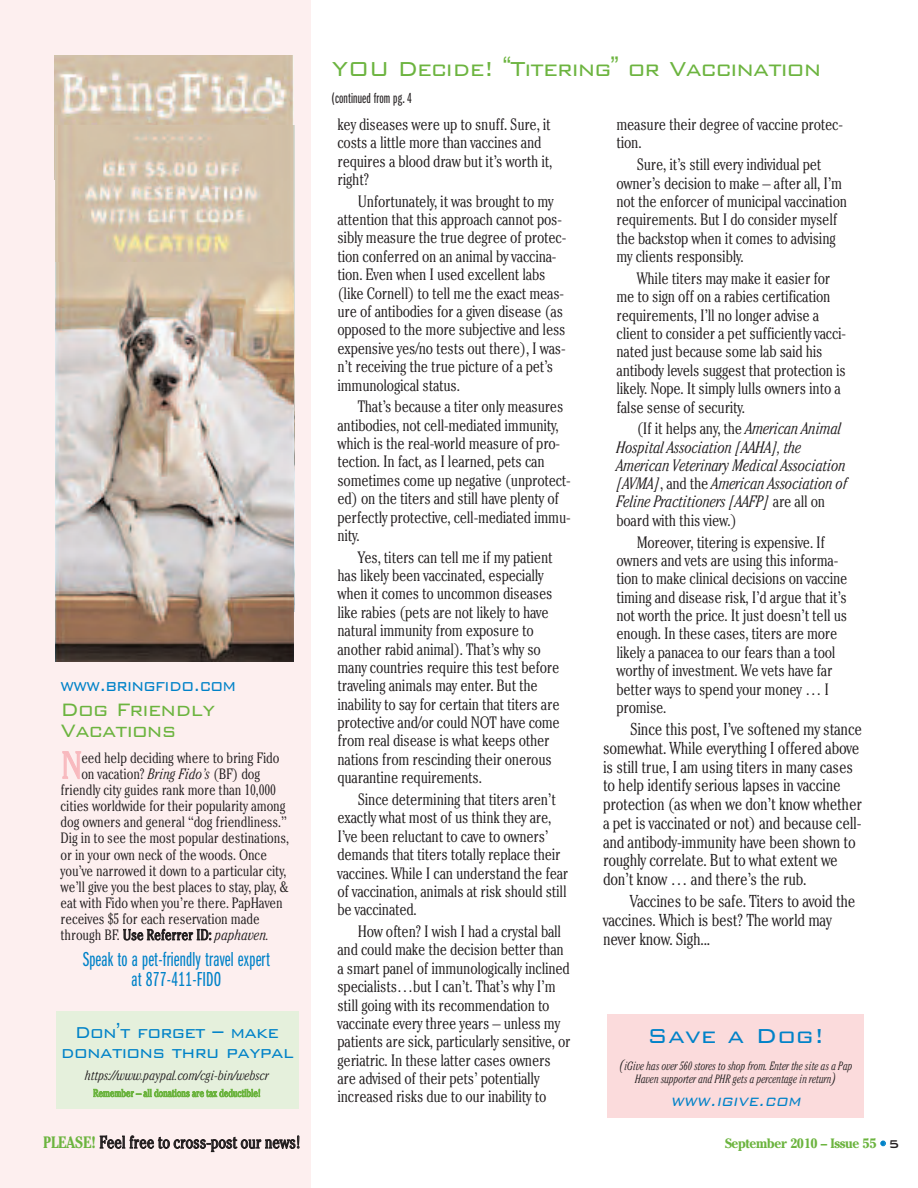
<style>
.page{position:relative;width:918px;height:1188px;background:#fff}
.page>*{position:absolute;margin:0;border:0;box-sizing:border-box;transform-origin:0 0}
.t1{font:300 condensed 38.1px "Cheltenham";color:#f8b9be}
.t2{font:300 27px "Bank Gothic";letter-spacing:-.035em;color:#6cb43f;scale:.95 1}
.t3{font:300 27px "Bank Gothic";color:#0082c8}
.t4{font:300 24px/21px "Bank Gothic";letter-spacing:-.035em;color:#6cb43f;scale:.95 1}
.t5{font:21px/19.5px "Franklin Gothic Book X Cmpr";letter-spacing:.01em;color:#0082c8;text-align:center}
.t6{font:300 21px/19.5px "Bank Gothic";letter-spacing:-.035em;color:#0082c8;text-align:center;scale:.95 1}
.t7{font:300 21px "Bank Gothic";letter-spacing:-.035em;color:#0082c8;scale:.88 1}
.t8{font:italic 300 19.65px "Bank Gothic";color:#0082c8;scale:.9 1}
.t9{font:300 condensed 17.25px/18.8px "Cheltenham";letter-spacing:-.015em;color:#231f20}
.t10{font:300 condensed 16.5px/18.5px "Cheltenham";letter-spacing:-.015em;color:#231f20}
.t11{font:italic 300 condensed 16.5px/18.3px "Cheltenham";letter-spacing:-.015em;color:#231f20}
.t12{font:300 condensed 15px "Cheltenham";letter-spacing:-.01em;color:#231f20}
.t13{font:15px "Franklin Gothic Book X Cmpr";letter-spacing:.01em;color:#231f20}
.t14{font:italic 300 condensed 13.5px "Cheltenham";letter-spacing:-.01em;color:#231f20}
.t15{font:700 13.5px "Cheltenham";letter-spacing:-.03em;color:#6cb43f;scale:.95 1}
.t16{font:italic 300 condensed 12px/13.5px "Cheltenham";letter-spacing:-.01em;color:#231f20;text-align:center;scale:.9 1}
.t17{font:300 condensed 10.5px "Cheltenham";letter-spacing:-.01em;color:#6cb43f}
.s1{font-style:italic}
.s2{font-family:"Helvetica";font-weight:400}
.s3{font-family:"Arial";font-weight:400}
.s4{font-style:normal}
.s5{font-size:14.7px}
.s6{font-weight:700;font-size:16.5px;color:#6cb43f}
.s7{font-weight:300;font-stretch:condensed;color:#0082c8}
.s8{font-family:"Bank Gothic";font-weight:500;font-size:15px;color:#231f20}
</style>
<div class="page">
<div style="left:0;top:0;width:310px;height:1188px;background:#fdefef"></div>
<img style="left:55px;top:55px;width:239px;height:71px">
<img style="left:55px;top:126px;width:239px;height:486px">
<img style="left:56px;top:263px;width:238px;height:399px">
<div style="left:56px;top:1012px;width:242px;height:97px;background:#e5f0dc"></div>
<div style="left:608px;top:1015px;width:256px;height:103px;background:#fbdbdc"></div>
<p class="t7" style="left:61px;top:675px;width:201px">www.bringfido.com</p>
<h3 class="t4" style="left:61px;top:698px;width:164px">Dog Friendly<br>Vacations</h3>
<h1 class="t1" style="left:61px;top:752px;width:23px">N</h1>
<p class="t12" style="left:81px;top:752px;width:200px">eed help deciding where to bring Fido</p>
<p class="t12" style="left:81px;top:768px;width:180px">on vacation? <span class="s1">Bring Fido’s</span> (BF) dog</p>
<p class="t12" style="left:61px;top:785px;width:217px">friendly city guides rank more than 10,000</p>
<p class="t12" style="left:61px;top:801px;width:226px">cities worldwide for their popularity among</p>
<p class="t12" style="left:61px;top:817px;width:228px">dog owners and general “dog friendliness.”</p>
<p class="t12" style="left:61px;top:833px;width:230px">Dig in to see the most popular destinations,</p>
<p class="t12" style="left:61px;top:849px;width:208px">or in your own neck of the woods. Once</p>
<p class="t12" style="left:61px;top:865px;width:227px">you’ve narrowed it down to a particular city,</p>
<p class="t12" style="left:61px;top:881px;width:230px">we’ll give you the best places to stay, play, &amp;</p>
<p class="t12" style="left:61px;top:897px;width:224px">eat with Fido when you’re there. PapHaven</p>
<p class="t12" style="left:61px;top:914px;width:201px">receives $5 for each reservation made</p>
<p class="t12" style="left:61px;top:929px;width:210px">through BF. Use Referrer ID: <span class="s1">paphaven.</span></p>
<p class="t5" style="left:83px;top:951px;width:189px">Speak to a pet-friendly travel expert at 877-411-FIDO</p>
<p class="t6" style="left:60px;top:1023px;width:247px">Don<span class="s2">’</span>t forget <span class="s2">–</span> make donations thru paypal</p>
<p class="t14" style="left:85px;top:1070px;width:185px">https://www.paypal.com/cgi-bin/webscr</p>
<p class="t17" style="left:93px;top:1089px;width:169px">Remember – all donations are tax deductible!</p>
<h2 class="t2" style="left:332px;top:55px;width:517px">YOU Decide! <span class="s3">“</span>Titering<span class="s3">”</span> or Vaccination</h2>
<p class="t13" style="left:332px;top:92px;width:82px">(continued from pg. 4</p>
<p class="t10" style="left:338px;top:116px;width:216px">key diseases were up to snuff. Sure, it costs a little more than vaccines and requires a blood draw but it’s worth it, right?</p>
<p class="t10" style="left:338px;top:193px;width:230px;text-indent:20px">Unfortunately, it was brought to my attention that this approach cannot pos&shy;sibly measure the true degree of protec&shy;tion conferred on an animal by vaccina&shy;tion. Even when I used excellent labs (like Cornell) to tell me the exact meas&shy;ure of antibodies for a given disease (as opposed to the more subjective and less expensive yes/no tests out there), I was&shy;n’t receiving the true picture of a pet’s immunological status.</p>
<p class="t10" style="left:338px;top:399px;width:235px;text-indent:20px">That’s because a titer only measures antibodies, not cell-mediated immunity, which is the real-world measure of pro&shy;tection. In fact, as I learned, pets can sometimes come up negative (unprotect&shy;ed) on the titers and still have plenty of perfectly protective, cell-mediated immu&shy;nity.</p>
<p class="t10" style="left:338px;top:549px;width:224px;text-indent:20px">Yes, titers can tell me if my patient has likely been vaccinated, especially when it comes to uncommon diseases like rabies (pets are not likely to have natural immunity from exposure to another rabid animal). That’s why so many countries require this test before traveling animals may enter. But the inability to say for certain that titers are protective and/or could NOT have come from real disease is what keeps other nations from rescinding their onerous quarantine requirements.</p>
<p class="t10" style="left:338px;top:792px;width:232px;text-indent:20px">Since determining that titers aren’t exactly what most of us think they are, I’ve been reluctant to cave to owners’ demands that titers totally replace their vaccines. While I can understand the fear of vaccination, animals at risk should still be vaccinated.</p>
<p class="t10" style="left:338px;top:924px;width:235px;text-indent:20px">How often? I wish I had a crystal ball and could make the decision better than a smart panel of immunologically inclined specialists…but I can’t. That’s why I’m still going with its recommendation to vaccinate every three years – unless my patients are sick, particularly sensitive, or geriatric. In these latter cases owners are advised of their pets’ potentially increased risks due to our inability to</p>
<p class="t10" style="left:617px;top:117px;width:228px">measure their degree of vaccine protec&shy;tion.</p>
<p class="t10" style="left:617px;top:157px;width:232px;text-indent:20px">Sure, it’s still every individual pet owner’s decision to make – after all, I’m not the enforcer of municipal vaccination requirements. But I do consider myself the backstop when it comes to advising my clients responsibly.</p>
<p class="t10" style="left:617px;top:271px;width:231px;text-indent:20px">While titers may make it easier for me to sign off on a rabies certification requirements, I’ll no longer advise a client to consider a pet sufficiently vacci&shy;nated just because some lab said his antibody levels suggest that protection is likely. Nope. It simply lulls owners into a false sense of security.</p>
<p class="t11" style="left:617px;top:421px;width:233px;text-indent:20px"><span class="s4">(If it helps any, the</span> American Animal Hospital Association [AAHA], the American Veterinary Medical Association [AVMA]<span class="s4">, and the</span> American Association of Feline Practitioners [AAFP] <span class="s4">are all on board with this view.)</span></p>
<p class="t10" style="left:617px;top:534px;width:233px;text-indent:20px">Moreover, titering is expensive. If owners and vets are using this informa&shy;tion to make clinical decisions on vaccine timing and disease risk, I’d argue that it’s not worth the price. It just doesn’t tell us enough. In these cases, titers are more likely a panacea to our fears than a tool worthy of investment. We vets have far better ways to spend your money … I promise.</p>
<p class="t9" style="left:603px;top:721px;width:261px;text-indent:27px">Since this post, I’ve softened my stance somewhat. While everything I offered above is still true, I am using titers in many cases to help identify serious lapses in vaccine protection (as when we don’t know whether a pet is vaccinated or not) and because cell&shy;and antibody-immunity have been shown to roughly correlate. But to what extent we don’t know … and there’s the rub.</p>
<p class="t9" style="left:603px;top:894px;width:254px;text-indent:27px">Vaccines to be safe. Titers to avoid the vaccines. Which is best? The world may never know. Sigh...</p>
<h2 class="t3" style="left:647px;top:1021px;width:179px">Save a Dog!</h2>
<p class="t16" style="left:619px;top:1060px;width:261px"><span class="s5">(</span>iGive has over 560 stores to shop from. Enter the site as a Pap<br>Haven supporter and PHR gets a percentage in return<span class="s5">)</span></p>
<p class="t8" style="left:671px;top:1091px;width:150px">www.igive.com</p>
<p class="t9" style="left:43px;top:1134px;width:259px"><span class="s6">PLEASE!</span> Feel free to cross-post our news!</p>
<p class="t15" style="left:725px;top:1139px;width:185px">September 2010 – Issue 55 <span class="s7">•</span> <span class="s8">5</span></p>
</div>
